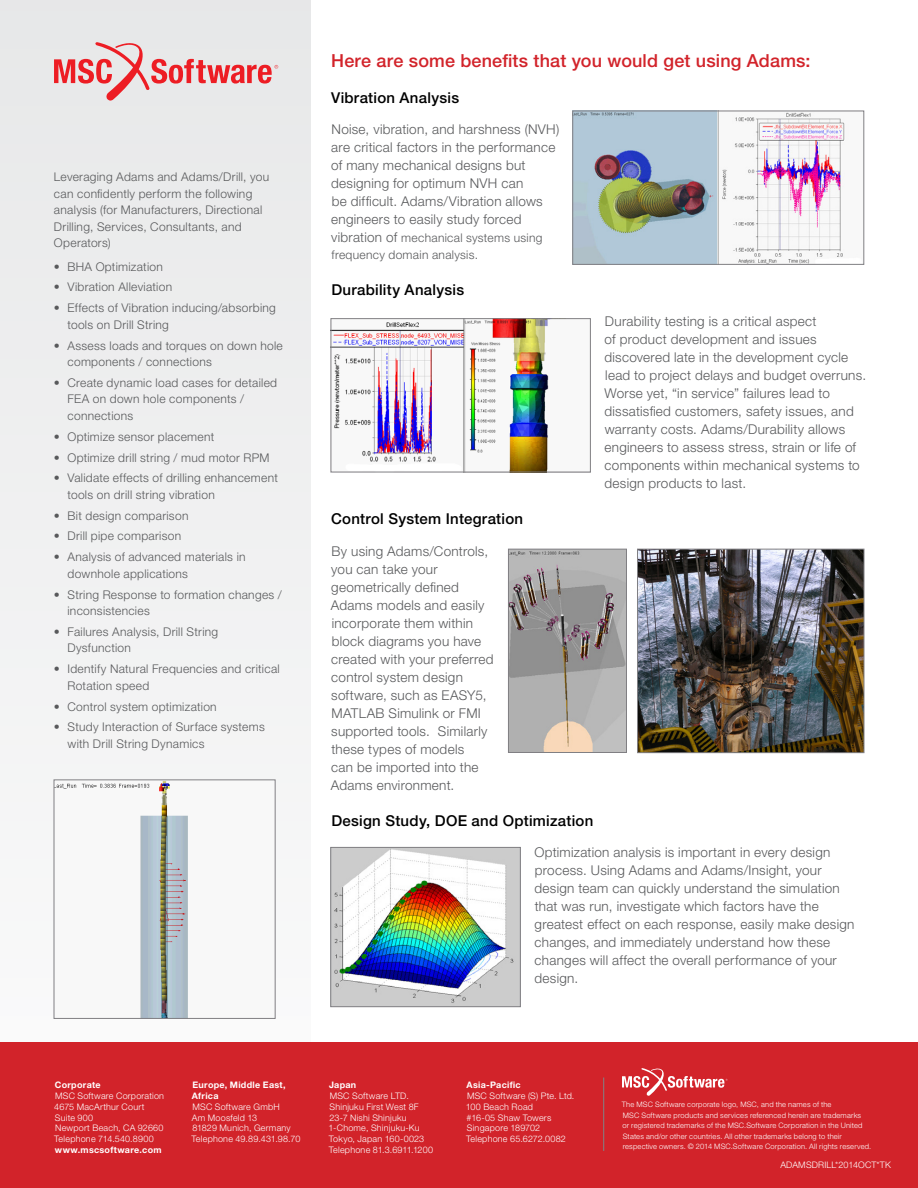
<style>
.page{position:relative;width:918px;height:1188px;background:#fff}
.page>*{position:absolute;margin:0;border:0;box-sizing:border-box;transform-origin:0 0}
.t1{font:500 18px "Helvetica Neue LT Pro";letter-spacing:.01em;color:#d2232a}
.t2{font:500 15px "Helvetica Neue LT Pro";letter-spacing:.015em;color:#000}
.t3{font:300 13.5px/18px "Helvetica Neue LT Pro";letter-spacing:.02em;color:#58595b}
.t4{font:300 12px/16.5px "Helvetica Neue LT Pro";letter-spacing:.025em;color:#58595b}
.t5{font:300 9px/10.8px "Helvetica Neue LT Pro";letter-spacing:.025em;color:#fff}
.t6{font:700 9px/10.8px "Helvetica Neue LT Pro";letter-spacing:.03em;color:#fff}
.t7{font:300 7.5px/10.5px "Helvetica Neue LT Pro";letter-spacing:.025em;color:#fff}
.s1{font-size:13.5px}
</style>
<div class="page">
<div style="left:0;top:0;width:310px;height:1188px;background:#eff0f0"></div>
<div style="left:0;top:1042px;width:918px;height:146px;background:#d2232a"></div>
<svg style="left:54px;top:42px;width:224px;height:59px"></svg>
<hr style="left:603px;top:1078px;width:1px;height:73px;background:#808285">
<svg style="left:622px;top:1068px;width:106px;height:28px"></svg>
<img style="left:56px;top:782px;width:132px;height:235px">
<img style="left:333px;top:849px;width:186px;height:156px">
<div style="left:331px;top:847px;width:190px;height:160px;border:1px solid #807f83"></div>
<img style="left:333px;top:320px;width:216px;height:150px">
<div style="left:331px;top:318px;width:260px;height:154px;border:1px solid #807f83"></div>
<img style="left:510px;top:551px;width:115px;height:200px">
<div style="left:508px;top:549px;width:119px;height:204px;border:1px solid #807f83"></div>
<img style="left:639px;top:551px;width:223px;height:200px">
<div style="left:637px;top:549px;width:227px;height:204px;border:1px solid #807f83"></div>
<img style="left:575px;top:113px;width:270px;height:150px">
<div style="left:573px;top:111px;width:291px;height:154px;border:1px solid #807f83"></div>
<p class="t4" style="left:54px;top:169px;width:217px">Leveraging Adams and Adams/Drill, you can confidently perform the following analysis (for Manufacturers, Directional Drilling, Services, Consultants, and Operators)</p>
<p class="t4" style="left:54px;top:258px;width:110px">• BHA Optimization</p>
<p class="t4" style="left:54px;top:279px;width:120px">• Vibration Alleviation</p>
<p class="t4" style="left:67px;top:299px;width:210px;text-indent:-14px">• Effects of Vibration inducing/absorbing tools on Drill String</p>
<p class="t4" style="left:67px;top:337px;width:217px;text-indent:-14px">• Assess loads and torques on down hole components / connections</p>
<p class="t4" style="left:67px;top:374px;width:211px;text-indent:-14px">• Create dynamic load cases for detailed<br>FEA on down hole components / connections</p>
<p class="t4" style="left:54px;top:428px;width:162px">• Optimize sensor placement</p>
<p class="t4" style="left:54px;top:449px;width:217px">• Optimize drill string / mud motor RPM</p>
<p class="t4" style="left:67px;top:470px;width:212px;text-indent:-14px">• Validate effects of drilling enhancement tools on drill string vibration</p>
<p class="t4" style="left:54px;top:507px;width:136px">• Bit design comparison</p>
<p class="t4" style="left:54px;top:528px;width:129px">• Drill pipe comparison</p>
<p class="t4" style="left:67px;top:549px;width:180px;text-indent:-14px">• Analysis of advanced materials in downhole applications</p>
<p class="t4" style="left:67px;top:586px;width:216px;text-indent:-14px">• String Response to formation changes / inconsistencies</p>
<p class="t4" style="left:67px;top:623px;width:152px;text-indent:-14px">• Failures Analysis, Drill String<br>Dysfunction</p>
<p class="t4" style="left:67px;top:661px;width:214px;text-indent:-14px">• Identify Natural Frequencies and critical<br>Rotation speed</p>
<p class="t4" style="left:54px;top:698px;width:164px">• Control system optimization</p>
<p class="t4" style="left:67px;top:719px;width:199px;text-indent:-14px">• Study Interaction of Surface systems with Drill String Dynamics</p>
<h1 class="t1" style="left:331px;top:50px;width:481px">Here are some benefits that you would get using Adams:</h1>
<p class="t2" style="left:331px;top:88px;width:129px">Vibration Analysis</p>
<p class="t3" style="left:331px;top:120px;width:230px">Noise, vibration, and harshness (NVH) are critical factors in the performance of many mechanical designs but designing for optimum NVH can<br>be difficult. Adams/Vibration allows engineers to easily study forced</p>
<p class="t4" style="left:331px;top:230px;width:213px"><span class="s1">vibration of</span> mechanical systems using frequency domain analysis.</p>
<p class="t2" style="left:331px;top:280px;width:134px">Durability Analysis</p>
<p class="t3" style="left:605px;top:312px;width:263px">Durability testing is a critical aspect<br>of product development and issues discovered late in the development cycle lead to project delays and budget overruns.<br>Worse yet, “in service” failures lead to dissatisfied customers, safety issues, and warranty costs. Adams/Durability allows engineers to assess stress, strain or life of components within mechanical systems to design products to last.</p>
<p class="t2" style="left:331px;top:510px;width:193px">Control System Integration</p>
<p class="t3" style="left:331px;top:542px;width:164px">By using Adams/Controls, you can take your geometrically defined<br>Adams models and easily incorporate them within block diagrams you have created with your preferred control system design software, such as EASY5,<br>MATLAB Simulink or FMI supported tools. Similarly these types of models<br>can be imported into the<br>Adams environment.</p>
<p class="t2" style="left:331px;top:811px;width:263px">Design Study, DOE and Optimization</p>
<p class="t3" style="left:535px;top:843px;width:321px">Optimization analysis is important in every design process. Using Adams and Adams/Insight, your design team can quickly understand the simulation that was run, investigate which factors have the greatest effect on each response, easily make design changes, and immediately understand how these changes will affect the overall performance of your design.</p>
<p class="t6" style="left:55px;top:1079px;width:47px">Corporate</p>
<p class="t5" style="left:54px;top:1090px;width:111px">MSC Software Corporation<br>4675 MacArthur Court<br>Suite 900<br>Newport Beach, CA 92660<br>Telephone 714.540.8900</p>
<p class="t6" style="left:55px;top:1144px;width:108px">www.mscsoftware.com</p>
<p class="t6" style="left:192px;top:1079px;width:95px">Europe, Middle East,<br>Africa</p>
<p class="t5" style="left:191px;top:1101px;width:110px">MSC Software GmbH<br>Am Moosfeld 13<br>81829 Munich, Germany<br>Telephone 49.89.431.98.70</p>
<p class="t6" style="left:329px;top:1079px;width:29px">Japan</p>
<p class="t5" style="left:329px;top:1090px;width:106px">MSC Software LTD.<br>Shinjuku First West 8F<br>23-7 Nishi Shinjuku<br>1-Chome, Shinjuku-Ku<br>Tokyo, Japan 160-0023<br>Telephone 81.3.6911.1200</p>
<p class="t6" style="left:467px;top:1079px;width:56px">Asia-Pacific</p>
<p class="t5" style="left:466px;top:1090px;width:110px">MSC Software (S) Pte. Ltd.<br>100 Beach Road<br>#16-05 Shaw Towers<br>Singapore 189702<br>Telephone 65.6272.0082</p>
<p class="t7" style="left:622px;top:1099px;width:251px">The MSC Software corporate logo, MSC, and the names of the<br>MSC Software products and services referenced herein are trademarks<br>or registered trademarks of the MSC.Software Corporation in the United States and/or other countries. All other trademarks belong to their respective owners. © 2014 MSC.Software Corporation. All rights reserved.</p>
<p class="t5" style="left:780px;top:1159px;width:112px">ADAMSDRILL*2014OCT*TK</p>
</div>
